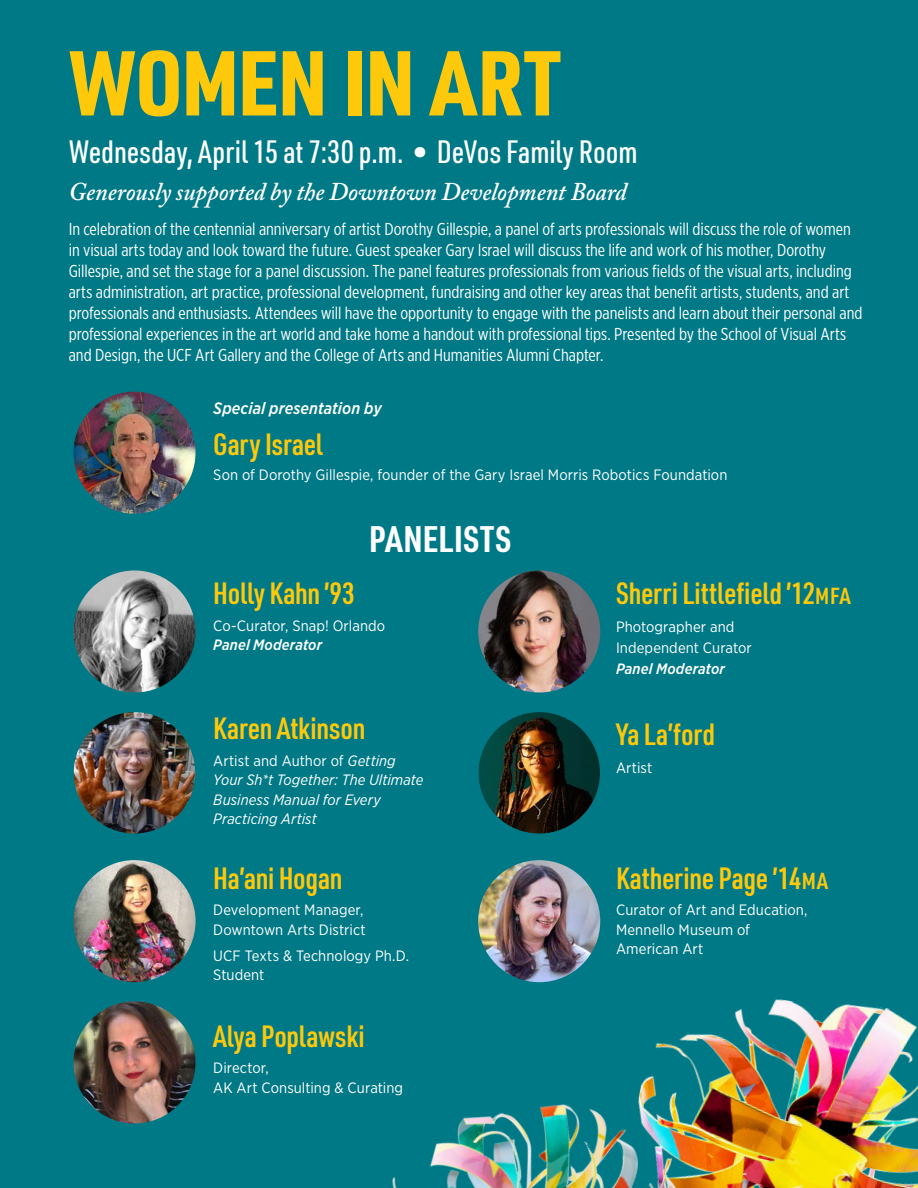
<style>
.page{position:relative;width:918px;height:1188px;background:#007986}
.page>*{position:absolute;margin:0;border:0;box-sizing:border-box;transform-origin:0 0}
.t1{font:900 90px "URWDIN Cond";letter-spacing:-.005em;color:#fec80b}
.t2{font:700 36px "URWDIN Cond";letter-spacing:.015em;color:#fff}
.t3{font:500 31.5px "URWDIN Cond";letter-spacing:-.005em;color:#fff}
.t4{font:600 30px "URWDIN Cond";letter-spacing:-.005em;color:#fec80b}
.t5{font:italic 600 25.5px "Adobe Caslon Pro";color:#fff;scale:.94 1}
.t6{font:17.25px/21px "Gotham X Narrow";color:#fff}
.t7{font:italic 500 16.5px "Gotham Narrow";letter-spacing:.005em;color:#fff}
.t8{font:15px/19.5px "Gotham Narrow";letter-spacing:.005em;color:#fff}
.t9{font:italic 15px/19.5px "Gotham Narrow";letter-spacing:.005em;color:#fff}
.s1{font-weight:500;font-style:italic}
.s2{font-style:normal}
.s3{font-weight:500}
</style>
<div class="page">
<img style="left:685px;top:999px;width:233px;height:189px">
<img style="left:386px;top:1036px;width:322px;height:152px">
<img style="left:74px;top:712px;width:121px;height:122px;border-radius:61px">
<img style="left:479px;top:712px;width:121px;height:122px;border-radius:61px">
<img style="left:73px;top:392px;width:123px;height:122px;border-radius:61px">
<img style="left:73px;top:570px;width:123px;height:123px;border-radius:61px">
<img style="left:73px;top:860px;width:123px;height:122px;border-radius:61px">
<img style="left:478px;top:860px;width:122px;height:122px;border-radius:61px">
<img style="left:73px;top:1001px;width:123px;height:123px;border-radius:61px">
<img style="left:478px;top:570px;width:122px;height:123px;border-radius:61px">
<p class="t1" style="left:69px;top:22px;width:493px">WOMEN IN ART</p>
<p class="t3" style="left:69px;top:131px;width:570px">Wednesday, April 15 at 7:30 p.m. • DeVos Family Room</p>
<p class="t5" style="left:69px;top:176px;width:595px">Generously supported by the Downtown Development Board</p>
<p class="t6" style="left:69px;top:218px;width:795px">In celebration of the centennial anniversary of artist Dorothy Gillespie, a panel of arts professionals will discuss the role of women in visual arts today and look toward the future. Guest speaker Gary Israel will discuss the life and work of his mother, Dorothy Gillespie, and set the stage for a panel discussion. The panel features professionals from various fields of the visual arts, including arts administration, art practice, professional development, fundraising and other key areas that benefit artists, students, and art professionals and enthusiasts. Attendees will have the opportunity to engage with the panelists and learn about their personal and professional experiences in the art world and take home a handout with professional tips. Presented by the School of Visual Arts and Design, the UCF Art Gallery and the College of Arts and Humanities Alumni Chapter.</p>
<p class="t7" style="left:213px;top:398px;width:170px">Special presentation by</p>
<p class="t4" style="left:213px;top:424px;width:111px">Gary Israel</p>
<p class="t8" style="left:213px;top:464px;width:516px">Son of Dorothy Gillespie, founder of the Gary Israel Morris Robotics Foundation</p>
<p class="t2" style="left:369px;top:515px;width:144px">PANELISTS</p>
<p class="t4" style="left:213px;top:573px;width:143px">Holly Kahn ’93</p>
<p class="t8" style="left:213px;top:615px;width:173px">Co-Curator, Snap! Orlando<br><span class="s1">Panel Moderator</span></p>
<p class="t4" style="left:213px;top:708px;width:154px">Karen Atkinson</p>
<p class="t9" style="left:213px;top:750px;width:212px"><span class="s2">Artist and Author of</span> Getting<br>Your Sh*t Together: The Ultimate<br>Business Manual for Every<br>Practicing Artist</p>
<p class="t4" style="left:213px;top:858px;width:131px">Ha’ani Hogan</p>
<p class="t8" style="left:213px;top:900px;width:154px">Development Manager,<br>Downtown Arts District</p>
<p class="t8" style="left:213px;top:946px;width:197px">UCF Texts &amp; Technology Ph.D.<br>Student</p>
<p class="t4" style="left:213px;top:1016px;width:153px">Alya Poplawski</p>
<p class="t8" style="left:213px;top:1058px;width:191px">Director,<br>AK Art Consulting &amp; Curating</p>
<p class="t4" style="left:616px;top:573px;width:237px">Sherri Littlefield ’12<span class="s3">mfa</span></p>
<p class="t8" style="left:616px;top:616px;width:137px;line-height:21px">Photographer and<br>Independent Curator<br><span class="s1">Panel Moderator</span></p>
<p class="t4" style="left:616px;top:714px;width:100px">Ya La’ford</p>
<p class="t8" style="left:616px;top:758px;width:38px">Artist</p>
<p class="t4" style="left:616px;top:858px;width:214px">Katherine Page ’14<span class="s3">ma</span></p>
<p class="t8" style="left:616px;top:900px;width:193px">Curator of Art and Education,<br>Mennello Museum of<br>American Art</p>
</div>
